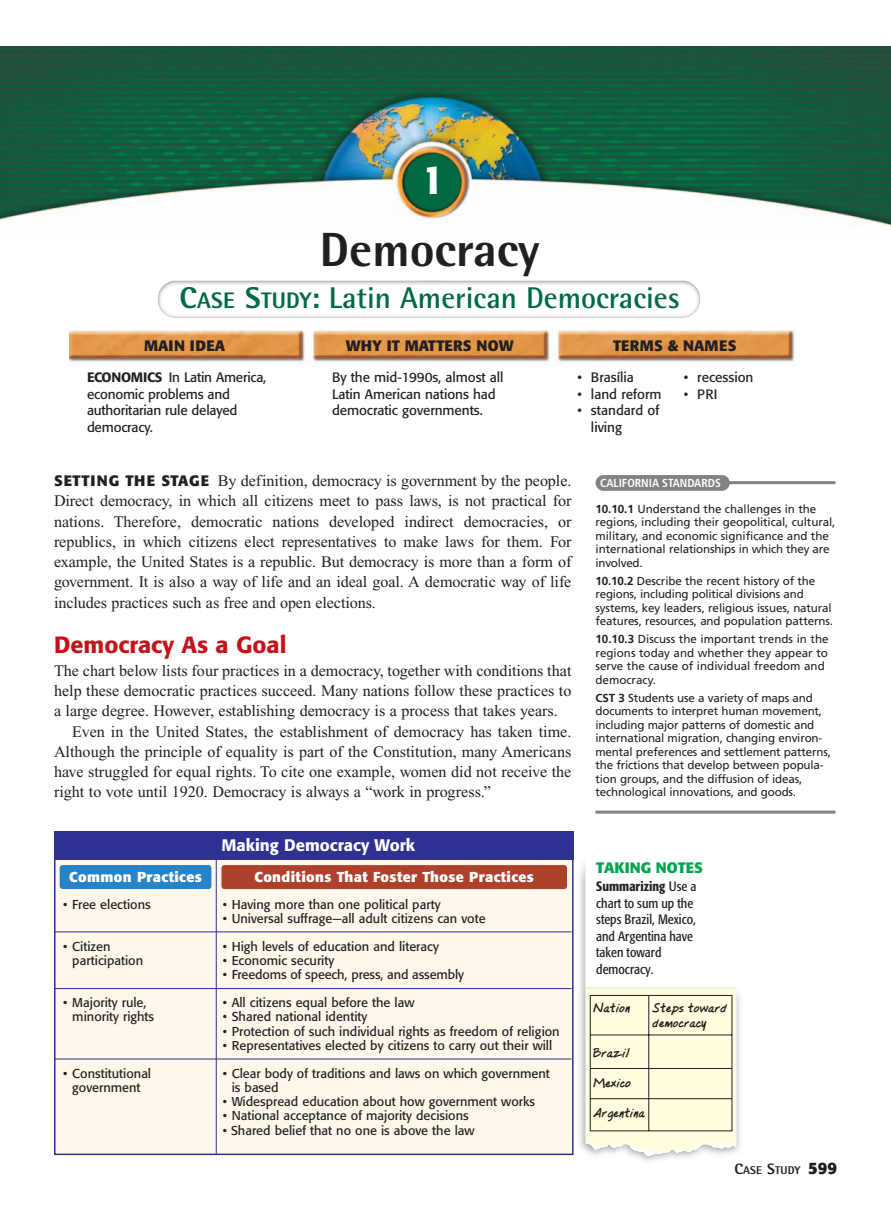
<style>
.page{position:relative;width:891px;height:1222px;background:#fff}
.page>*{position:absolute;margin:0;border:0;box-sizing:border-box;transform-origin:0 0}
.t1{font:800 48px "Rotis Semi Sans";color:#231f20}
.t2{font:500 condensed 42px "Formata";color:#fff}
.t3{font:700 30px "Rotis Semi Sans";color:#026a43}
.t4{font:500 23.25px "Formata";color:#c4121a}
.t5{font:500 16.5px "Formata";color:#fff}
.t6{font:16.2px/20.2px "Times New Roman";color:#231f20;text-align:justify}
.t7{font:700 15px "Formata";color:#231f20}
.t8{font:700 15px "Formata";color:#00a54f}
.t9{font:700 14.25px "Formata";letter-spacing:.025em;color:#fff}
.t10{font:13.5px/16.5px "Formata";letter-spacing:-.005em;color:#231f20}
.t11{font:condensed 13.5px/16.5px "Formata";color:#231f20}
.t12{font:12.75px/14.2px "Formata";color:#231f20}
.t13{font:700 12px/15px "Lazyvermont";letter-spacing:.035em;color:#211e17}
.t14{font:11.7px/13.5px "Frutiger";letter-spacing:-.015em;color:#231f20}
.t15{font:700 condensed 11.7px "Frutiger";color:#fff}
.t16{font:800 11.25px "Rotis Semi Sans";letter-spacing:.015em;color:#231f20}
.s1{font-weight:800}
.s2{font-weight:800;font-size:22.5px}
.s3{font-weight:500}
.s4{font-family:"Formata";font-weight:700;font-size:15px}
.s5{font-weight:700}
.s6{font-size:15px}
.s7{font-family:"Formata";font-weight:700;font-size:16.5px}
</style>
<div class="page">
<img style="left:580px;top:862px;width:6px;height:289px">
<img style="left:736px;top:987px;width:4px;height:165px">
<svg style="left:586px;top:987px;width:150px;height:169px;background:#f7f4da"></svg>
<img style="left:0;top:46px;width:891px;height:180px">
<img style="left:69px;top:331px;width:726px;height:33px">
<img style="left:158px;top:281px;width:260px;height:37px">
<img style="left:418px;top:281px;width:282px;height:37px">
<div style="left:55px;top:832px;width:518px;height:322px;background:#fef8ec"></div>
<div style="left:54px;top:831px;width:520px;height:29px;background:#2e3092"></div>
<div style="left:60px;top:865px;width:151px;height:24px;background:#2783c5;border-radius:3px"></div>
<div style="left:221px;top:865px;width:346px;height:24px;background:#af402b;border-radius:3px"></div>
<hr style="left:216px;top:859px;width:1px;height:295px;background:#2e3092">
<hr style="left:54px;top:931px;width:518px;height:1px;background:#2e3092">
<hr style="left:54px;top:988px;width:518px;height:1px;background:#2e3092">
<hr style="left:54px;top:1059px;width:518px;height:1px;background:#2e3092">
<hr style="left:717px;top:481px;width:119px;height:3px;background:#808285">
<div style="left:596px;top:475px;width:134px;height:16px;background:#808285;border-radius:8px"></div>
<hr style="left:596px;top:811px;width:240px;height:3px;background:#808285">
<h2 class="t2" style="left:423px;top:162px;width:22px">1</h2>
<h1 class="t1" style="left:320px;top:233px;width:221px">Democracy</h1>
<h3 class="t3" style="left:179px;top:288px;width:502px"><span class="s1">C</span><span class="s2">ASE</span> <span class="s1">S</span><span class="s2">TUDY</span><span class="s1">:</span> Latin American Democracies</h3>
<p class="t7" style="left:144px;top:339px;width:83px">MAIN IDEA</p>
<p class="t7" style="left:346px;top:339px;width:169px">WHY IT MATTERS NOW</p>
<p class="t7" style="left:613px;top:339px;width:125px">TERMS &amp; NAMES</p>
<p class="t10" style="left:87px;top:370px;width:181px"><span class="s3">ECONOMICS</span> In Latin America, economic problems and authoritarian rule delayed democracy.</p>
<p class="t10" style="left:332px;top:370px;width:173px">By the mid-1990s, almost all<br>Latin American nations had democratic governments.</p>
<p class="t10" style="left:577px;top:370px;width:58px">• Brasília</p>
<p class="t10" style="left:577px;top:387px;width:86px">• land reform</p>
<p class="t10" style="left:591px;top:403px;width:70px;text-indent:-14px">• standard of living</p>
<p class="t10" style="left:684px;top:370px;width:71px">• recession</p>
<p class="t10" style="left:684px;top:387px;width:35px">• PRI</p>
<p class="t6" style="left:54px;top:472px;width:519px"><span class="s4">SETTING THE STAGE</span> By definition, democracy is government by the people.<br>Direct democracy, in which all citizens meet to pass laws, is not practical for nations. Therefore, democratic nations developed indirect democracies, or republics, in which citizens elect representatives to make laws for them. For example, the United States is a republic. But democracy is more than a form of government. It is also a way of life and an ideal goal. A democratic way of life includes practices such as free and open elections.</p>
<h3 class="t4" style="left:54px;top:634px;width:234px">Democracy As a Goal</h3>
<p class="t6" style="left:54px;top:662px;width:519px">The chart below lists four practices in a democracy, together with conditions that</p>
<p class="t6" style="left:54px;top:682px;width:519px">help these democratic practices succeed. Many nations follow these practices to</p>
<p class="t6" style="left:54px;top:702px;width:505px">a large degree. However, establishing democracy is a process that takes years.</p>
<p class="t6" style="left:72px;top:722px;width:501px">Even in the United States, the establishment of democracy has taken time.</p>
<p class="t6" style="left:54px;top:743px;width:519px">Although the principle of equality is part of the Constitution, many Americans</p>
<p class="t6" style="left:54px;top:763px;width:519px">have struggled for equal rights. To cite one example, women did not receive the</p>
<p class="t6" style="left:54px;top:783px;width:439px">right to vote until 1920. Democracy is always a “work in progress.”</p>
<p class="t5" style="left:221px;top:838px;width:195px">Making Democracy Work</p>
<p class="t9" style="left:69px;top:870px;width:134px">Common Practices</p>
<p class="t9" style="left:254px;top:870px;width:281px">Conditions That Foster Those Practices</p>
<p class="t12" style="left:63px;top:898px;width:89px">• Free elections</p>
<p class="t12" style="left:72px;top:940px;width:72px;text-indent:-9px">• Citizen participation</p>
<p class="t12" style="left:72px;top:996px;width:83px;text-indent:-9px">• Majority rule, minority rights</p>
<p class="t12" style="left:63px;top:1067px;width:89px;text-align:center">• Constitutional government</p>
<p class="t12" style="left:223px;top:898px;width:220px">• Having more than one political party</p>
<p class="t12" style="left:223px;top:912px;width:264px">• Universal suffrage—all adult citizens can vote</p>
<p class="t12" style="left:223px;top:940px;width:218px">• High levels of education and literacy</p>
<p class="t12" style="left:223px;top:954px;width:113px">• Economic security</p>
<p class="t12" style="left:223px;top:969px;width:243px">• Freedoms of speech, press, and assembly</p>
<p class="t12" style="left:223px;top:996px;width:193px">• All citizens equal before the law</p>
<p class="t12" style="left:223px;top:1011px;width:146px">• Shared national identity</p>
<p class="t12" style="left:223px;top:1025px;width:338px">• Protection of such individual rights as freedom of religion</p>
<p class="t12" style="left:223px;top:1039px;width:331px">• Representatives elected by citizens to carry out their will</p>
<p class="t12" style="left:232px;top:1067px;width:320px;text-indent:-9px">• Clear body of traditions and laws on which government is based</p>
<p class="t12" style="left:223px;top:1095px;width:314px">• Widespread education about how government works</p>
<p class="t12" style="left:223px;top:1110px;width:248px">• National acceptance of majority decisions</p>
<p class="t12" style="left:223px;top:1124px;width:253px">• Shared belief that no one is above the law</p>
<p class="t15" style="left:600px;top:478px;width:122px">CALIFORNIA STANDARDS</p>
<p class="t14" style="left:595px;top:503px;width:241px"><span class="s5">10.10.1</span> Understand the challenges in the regions, including their geopolitical, cultural, military, and economic significance and the international relationships in which they are involved.</p>
<p class="t14" style="left:595px;top:575px;width:239px"><span class="s5">10.10.2</span> Describe the recent history of the regions, including political divisions and systems, key leaders, religious issues, natural features, resources, and population patterns.</p>
<p class="t14" style="left:595px;top:633px;width:235px"><span class="s5">10.10.3</span> Discuss the important trends in the regions today and whether they appear to serve the cause of individual freedom and democracy.</p>
<p class="t14" style="left:595px;top:692px;width:237px"><span class="s5">CST 3</span> Students use a variety of maps and documents to interpret human movement, including major patterns of domestic and international migration, changing environ&shy;mental preferences and settlement patterns, the frictions that develop between popula&shy;tion groups, and the diffusion of ideas, technological innovations, and goods.</p>
<p class="t8" style="left:596px;top:861px;width:108px">TAKING NOTES</p>
<p class="t11" style="left:596px;top:879px;width:102px"><span class="s3">Summarizing</span> Use a chart to sum up the steps Brazil, Mexico, and Argentina have taken toward democracy.</p>
<p class="t13" style="left:594px;top:1002px;width:38px">Nation</p>
<p class="t13" style="left:594px;top:1047px;width:38px">Brazil</p>
<p class="t13" style="left:594px;top:1077px;width:39px">Mexico</p>
<p class="t13" style="left:594px;top:1107px;width:53px">Argentina</p>
<p class="t13" style="left:652px;top:1002px;width:76px">Steps toward democracy</p>
<p class="t16" style="left:734px;top:1166px;width:104px"><span class="s6">C</span>ASE <span class="s6">S</span>TUDY <span class="s7">599</span></p>
</div>
